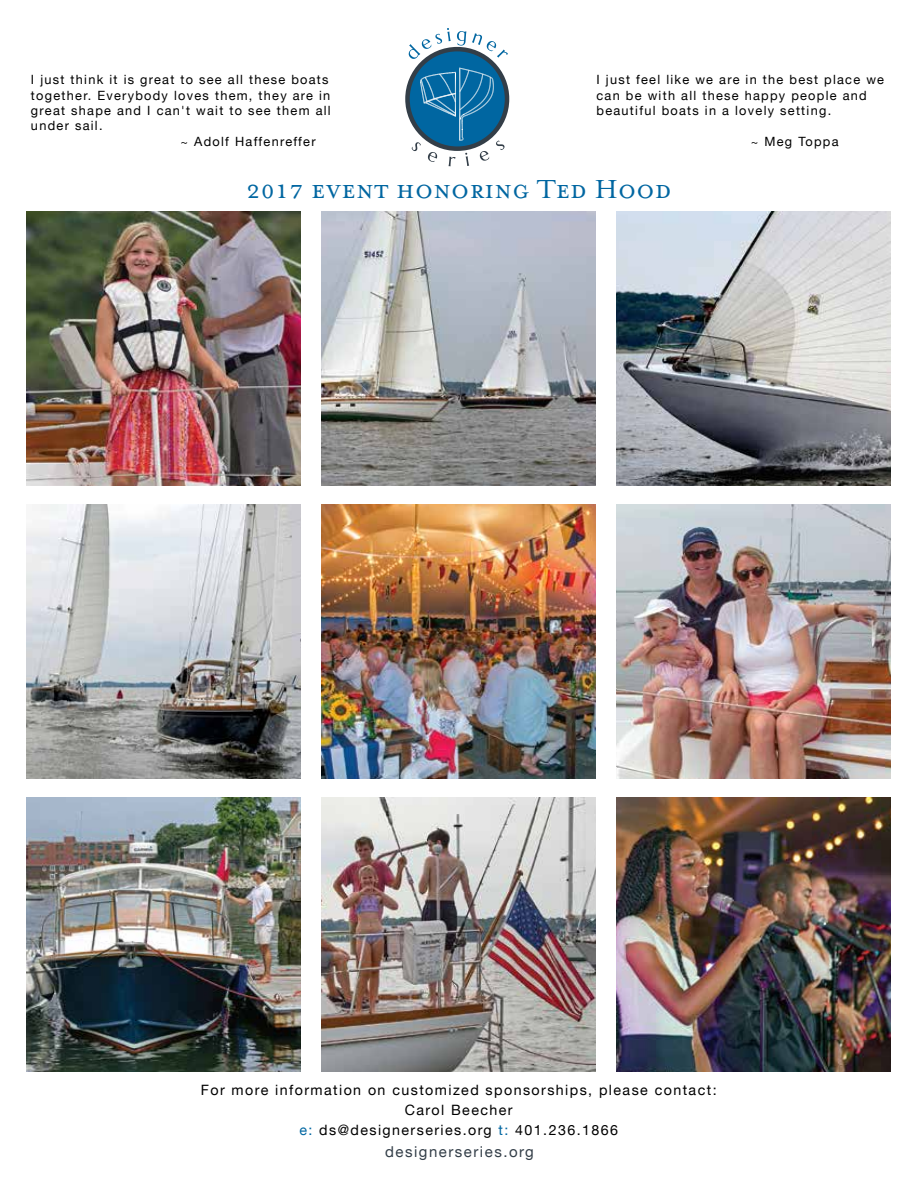
<style>
.page{position:relative;width:918px;height:1188px;background:#fff}
.page>*{position:absolute;margin:0;border:0;box-sizing:border-box;transform-origin:0 0}
.t1{font:30px "Mrs Eaves Small Caps";letter-spacing:.01em;color:#0066a1}
.t2{font:15px "Helvetica Neue LT";letter-spacing:.1em;color:#333e48}
.t3{font:14.25px/20px "Helvetica Neue LT";letter-spacing:.1em;color:#000;text-align:center}
.t4{font:12.75px/15.3px "Helvetica Neue LT";letter-spacing:.1em;color:#000}
.s1{color:#0066a1}
</style>
<div class="page">
<img style="left:27px;top:212px;width:274px;height:273px">
<img style="left:322px;top:212px;width:274px;height:273px">
<img style="left:617px;top:212px;width:274px;height:273px">
<img style="left:322px;top:798px;width:274px;height:273px">
<img style="left:322px;top:504px;width:274px;height:274px">
<img style="left:617px;top:504px;width:274px;height:274px">
<img style="left:27px;top:797px;width:274px;height:274px">
<img style="left:27px;top:505px;width:274px;height:273px">
<img style="left:617px;top:797px;width:274px;height:274px">
<div style="left:408px;top:49px;width:99px;height:100px;background:#0066a1;border-radius:50%"></div>
<div style="left:405px;top:47px;width:104px;height:104px;border:4px solid #333e48;border-radius:50%"></div>
<svg style="left:409px;top:28px;width:42px;height:31px"></svg>
<svg style="left:457px;top:31px;width:9px;height:15px"></svg>
<svg style="left:472px;top:33px;width:36px;height:25px"></svg>
<svg style="left:412px;top:68px;width:93px;height:98px"></svg>
<p class="t4" style="left:31px;top:72px;width:299px">I just think it is great to see all these boats</p>
<p class="t4" style="left:31px;top:87px;width:301px">together. Everybody loves them, they are in</p>
<p class="t4" style="left:31px;top:103px;width:301px">great shape and I can't wait to see them all</p>
<p class="t4" style="left:31px;top:118px;width:73px">under sail.</p>
<p class="t4" style="left:180px;top:133px;width:137px">~ Adolf Haffenreffer</p>
<p class="t4" style="left:597px;top:72px;width:289px">I just feel like we are in the best place we can be with all these happy people and beautiful boats in a lovely setting.</p>
<p class="t4" style="left:751px;top:133px;width:89px">~ Meg Toppa</p>
<h1 class="t1" style="left:246px;top:173px;width:427px">2017 event honoring Ted Hood</h1>
<p class="t3" style="left:201px;top:1080px;width:517px">For more information on customized sponsorships, please contact:<br>Carol Beecher<br><span class="s1">e:</span> ds@designerseries.org <span class="s1">t:</span> 401.236.1866</p>
<p class="t2" style="left:385px;top:1142px;width:150px">designerseries.org</p>
</div>
